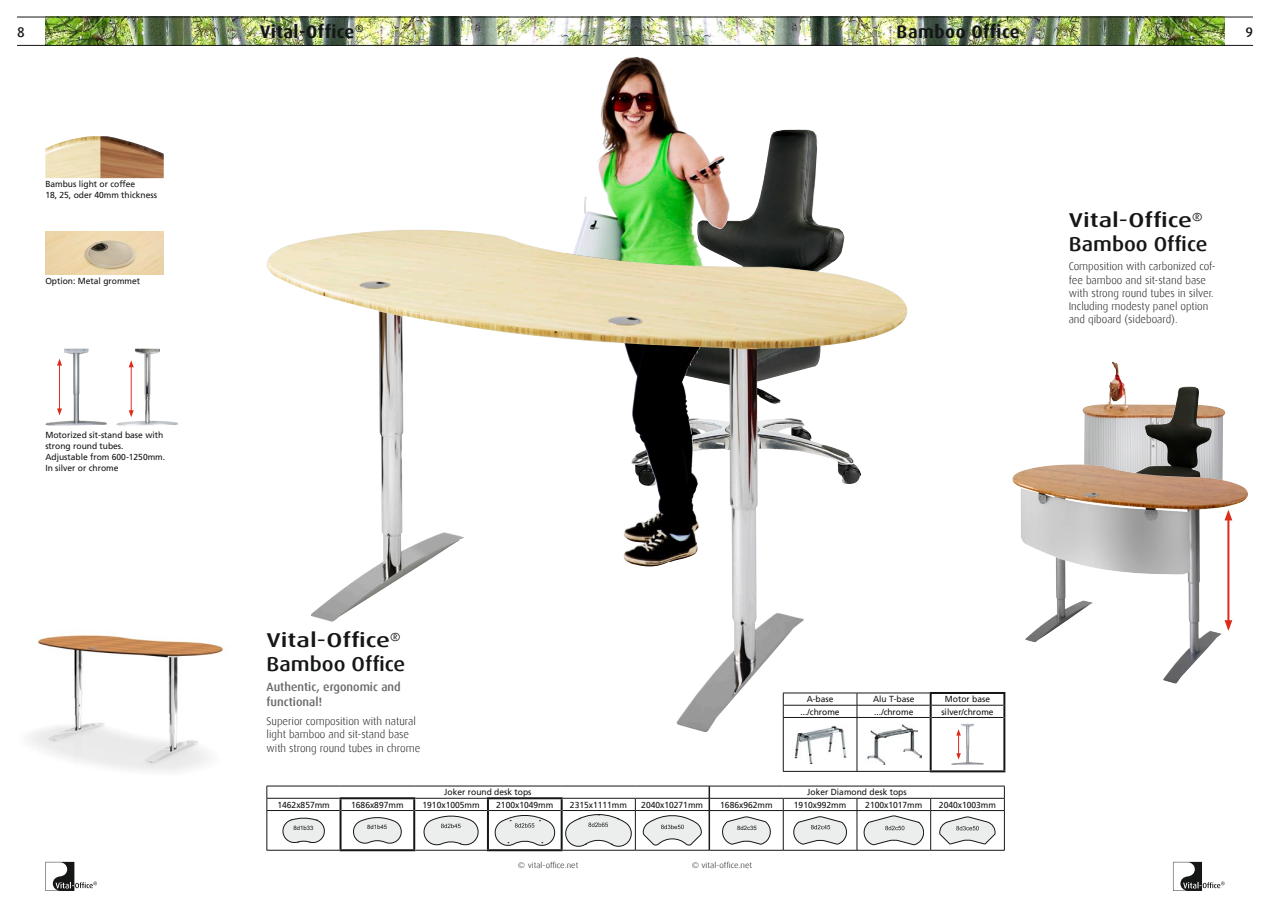
<style>
.page{position:relative;width:1270px;height:908px;background:#fff}
.page>*{position:absolute;margin:0;border:0;box-sizing:border-box;transform-origin:0 0}
.t1{font:500 20px/24px "Dax";color:#151616;scale:1.3 1}
.t2{font:700 18px "Dax";letter-spacing:.025em;color:#151616}
.t3{font:500 14px "Dax";color:#151616}
.t4{font:500 12px/14.4px "Dax";color:#686868}
.t5{font:300 11px/13.2px "Dax";color:#151616}
.t6{font:8.8px/11px "Frutiger LT";color:#151616}
.t7{font:300 8px "Dax";color:#151616;scale:1.1 1}
.t8{font:6px "Arial";color:#151616}
</style>
<div class="page">
<img style="left:45px;top:18px;width:1180px;height:27px">
<svg style="left:45px;top:861px;width:52px;height:29px"></svg>
<hr style="left:17px;top:17px;width:1236px;height:1px;background:#151616">
<hr style="left:17px;top:45px;width:1236px;height:1px;background:#151616">
<svg style="left:1173px;top:861px;width:52px;height:29px"></svg>
<img style="left:633px;top:86px;width:185px;height:111px">
<img style="left:597px;top:57px;width:36px;height:140px">
<img style="left:266px;top:197px;width:641px;height:534px">
<img style="left:45px;top:136px;width:119px;height:42px">
<img style="left:45px;top:231px;width:119px;height:43px">
<img style="left:1082px;top:361px;width:143px;height:103px">
<img style="left:1119px;top:386px;width:93px;height:78px">
<img style="left:1012px;top:464px;width:236px;height:219px">
<hr style="left:1227px;top:516px;width:2px;height:107px;background:#dd2b1c">
<svg style="left:1224px;top:620px;width:8px;height:10px"></svg>
<svg style="left:1224px;top:509px;width:8px;height:11px"></svg>
<img style="left:29px;top:635px;width:195px;height:137px">
<img style="left:45px;top:348px;width:62px;height:77px">
<hr style="left:59px;top:364px;width:1px;height:46px;background:#dd2b1c">
<svg style="left:57px;top:408px;width:5px;height:7px"></svg>
<svg style="left:57px;top:358px;width:5px;height:7px"></svg>
<img style="left:116px;top:348px;width:63px;height:77px">
<hr style="left:131px;top:365px;width:1px;height:46px;background:#dd2b1c">
<svg style="left:129px;top:410px;width:5px;height:7px"></svg>
<svg style="left:129px;top:360px;width:5px;height:7px"></svg>
<div style="left:857px;top:717px;width:74px;height:54px;background:#fff"></div>
<hr style="left:932px;top:704px;width:71px;height:1px;background:#151616">
<hr style="left:932px;top:717px;width:71px;height:1px;background:#151616">
<hr style="left:783px;top:692px;width:74px;height:1px;background:#151616">
<hr style="left:783px;top:704px;width:74px;height:1px;background:#151616">
<svg style="left:783px;top:693px;width:1px;height:24px"></svg>
<hr style="left:783px;top:717px;width:74px;height:1px;background:#151616">
<hr style="left:783px;top:717px;width:1px;height:53px;background:#151616">
<hr style="left:783px;top:770px;width:74px;height:1px;background:#151616">
<hr style="left:857px;top:704px;width:73px;height:1px;background:#151616">
<hr style="left:857px;top:717px;width:73px;height:1px;background:#151616">
<hr style="left:857px;top:692px;width:73px;height:1px;background:#151616">
<svg style="left:857px;top:693px;width:1px;height:24px"></svg>
<hr style="left:857px;top:717px;width:1px;height:53px;background:#151616">
<hr style="left:857px;top:770px;width:73px;height:1px;background:#151616">
<hr style="left:930px;top:691px;width:75px;height:2px;background:#151616">
<svg style="left:930px;top:693px;width:2px;height:24px"></svg>
<svg style="left:1003px;top:693px;width:2px;height:24px"></svg>
<hr style="left:930px;top:717px;width:2px;height:53px;background:#151616">
<hr style="left:1003px;top:717px;width:2px;height:53px;background:#151616">
<hr style="left:930px;top:770px;width:75px;height:2px;background:#151616">
<img style="left:793px;top:724px;width:54px;height:39px">
<img style="left:867px;top:724px;width:54px;height:40px">
<img style="left:951px;top:724px;width:33px;height:40px">
<svg style="left:956px;top:729px;width:5px;height:30px"></svg>
<hr style="left:857px;top:797px;width:74px;height:1px;background:#151616">
<hr style="left:857px;top:810px;width:74px;height:1px;background:#151616">
<hr style="left:931px;top:810px;width:74px;height:1px;background:#151616">
<hr style="left:857px;top:849px;width:74px;height:1px;background:#151616">
<hr style="left:709px;top:785px;width:74px;height:1px;background:#151616">
<hr style="left:783px;top:785px;width:74px;height:1px;background:#151616">
<hr style="left:857px;top:785px;width:74px;height:1px;background:#151616">
<hr style="left:931px;top:785px;width:74px;height:1px;background:#151616">
<hr style="left:709px;top:797px;width:74px;height:1px;background:#151616">
<hr style="left:783px;top:797px;width:74px;height:1px;background:#151616">
<svg style="left:783px;top:798px;width:1px;height:12px"></svg>
<svg style="left:857px;top:798px;width:1px;height:12px"></svg>
<hr style="left:709px;top:810px;width:74px;height:1px;background:#151616">
<hr style="left:783px;top:810px;width:74px;height:1px;background:#151616">
<hr style="left:783px;top:810px;width:1px;height:39px;background:#151616">
<hr style="left:857px;top:810px;width:1px;height:39px;background:#151616">
<hr style="left:709px;top:849px;width:74px;height:1px;background:#151616">
<hr style="left:783px;top:849px;width:74px;height:1px;background:#151616">
<hr style="left:931px;top:797px;width:74px;height:1px;background:#151616">
<svg style="left:930px;top:798px;width:1px;height:12px"></svg>
<svg style="left:1004px;top:786px;width:1px;height:24px"></svg>
<hr style="left:930px;top:810px;width:1px;height:39px;background:#151616">
<hr style="left:1004px;top:810px;width:1px;height:39px;background:#151616">
<hr style="left:931px;top:849px;width:74px;height:1px;background:#151616">
<svg style="left:722px;top:816px;width:49px;height:28px"></svg>
<svg style="left:793px;top:816px;width:54px;height:28px"></svg>
<svg style="left:864px;top:815px;width:60px;height:29px"></svg>
<svg style="left:939px;top:816px;width:57px;height:27px"></svg>
<hr style="left:563px;top:797px;width:72px;height:1px;background:#151616">
<hr style="left:635px;top:797px;width:74px;height:1px;background:#151616">
<svg style="left:709px;top:785px;width:1px;height:25px"></svg>
<hr style="left:489px;top:809px;width:72px;height:1px;background:#151616">
<hr style="left:635px;top:809px;width:74px;height:1px;background:#151616">
<hr style="left:635px;top:810px;width:1px;height:39px;background:#151616">
<hr style="left:709px;top:810px;width:1px;height:39px;background:#151616">
<hr style="left:563px;top:849px;width:72px;height:1px;background:#151616">
<hr style="left:635px;top:849px;width:74px;height:1px;background:#151616">
<hr style="left:267px;top:785px;width:74px;height:1px;background:#151616">
<hr style="left:341px;top:785px;width:73px;height:1px;background:#151616">
<hr style="left:414px;top:785px;width:74px;height:1px;background:#151616">
<hr style="left:488px;top:785px;width:74px;height:1px;background:#151616">
<hr style="left:562px;top:785px;width:73px;height:1px;background:#151616">
<hr style="left:635px;top:785px;width:74px;height:1px;background:#151616">
<hr style="left:267px;top:797px;width:73px;height:1px;background:#151616">
<svg style="left:267px;top:785px;width:1px;height:24px"></svg>
<hr style="left:267px;top:809px;width:73px;height:1px;background:#151616">
<hr style="left:267px;top:810px;width:1px;height:39px;background:#151616">
<hr style="left:342px;top:809px;width:71px;height:1px;background:#151616">
<hr style="left:267px;top:849px;width:73px;height:1px;background:#151616">
<hr style="left:415px;top:809px;width:72px;height:1px;background:#151616">
<hr style="left:415px;top:797px;width:72px;height:1px;background:#151616">
<hr style="left:415px;top:849px;width:72px;height:1px;background:#151616">
<hr style="left:487px;top:796px;width:76px;height:2px;background:#151616">
<svg style="left:487px;top:798px;width:2px;height:12px"></svg>
<hr style="left:487px;top:810px;width:2px;height:38px;background:#151616">
<hr style="left:561px;top:810px;width:2px;height:38px;background:#151616">
<hr style="left:487px;top:848px;width:76px;height:2px;background:#151616">
<hr style="left:340px;top:796px;width:75px;height:2px;background:#151616">
<svg style="left:340px;top:798px;width:2px;height:12px"></svg>
<svg style="left:413px;top:798px;width:2px;height:12px"></svg>
<hr style="left:340px;top:810px;width:2px;height:38px;background:#151616">
<hr style="left:413px;top:810px;width:2px;height:38px;background:#151616">
<hr style="left:340px;top:848px;width:75px;height:2px;background:#151616">
<svg style="left:283px;top:817px;width:42px;height:25px"></svg>
<svg style="left:353px;top:817px;width:49px;height:26px"></svg>
<svg style="left:423px;top:815px;width:56px;height:29px"></svg>
<svg style="left:495px;top:815px;width:60px;height:30px"></svg>
<svg style="left:561px;top:798px;width:75px;height:48px"></svg>
<svg style="left:643px;top:815px;width:59px;height:30px"></svg>
<h2 class="t2" style="left:260px;top:22px;width:105px">Vital-Office<sup>®</sup></h2>
<h2 class="t2" style="left:897px;top:22px;width:125px">Bamboo Office</h2>
<h3 class="t3" style="left:17px;top:24px;width:9px">8</h3>
<h3 class="t3" style="left:1245px;top:24px;width:9px">9</h3>
<p class="t6" style="left:45px;top:179px;width:113px">Bambus light or coffee<br>18, 25, oder 40mm thickness</p>
<p class="t6" style="left:45px;top:275px;width:96px">Option: Metal grommet</p>
<p class="t6" style="left:45px;top:429px;width:121px">Motorized sit-stand base with strong round tubes.<br>Adjustable from 600-1250mm.<br>In silver or chrome</p>
<h1 class="t1" style="left:1069px;top:208px;width:108px">Vital-Office<sup>®<br></sup>Bamboo Office</h1>
<p class="t5" style="left:1069px;top:260px;width:148px">Composition with carbonized cof&shy;fee bamboo and sit-stand base with strong round tubes in silver.<br>Including modesty panel option and qiboard (sideboard).</p>
<h1 class="t1" style="left:267px;top:628px;width:108px">Vital-Office<sup>®<br></sup>Bamboo Office</h1>
<h3 class="t4" style="left:267px;top:680px;width:136px">Authentic, ergonomic and functional!</h3>
<p class="t5" style="left:267px;top:714px;width:155px">Superior composition with natural light bamboo and sit-stand base with strong round tubes in chrome</p>
<p class="t6" style="left:444px;top:786px;width:89px">Joker round desk tops</p>
<p class="t6" style="left:277px;top:798px;width:54px">1462x857mm</p>
<p class="t6" style="left:351px;top:798px;width:54px">1686x897mm</p>
<p class="t6" style="left:423px;top:798px;width:59px">1910x1005mm</p>
<p class="t6" style="left:496px;top:798px;width:59px">2100x1049mm</p>
<p class="t6" style="left:570px;top:798px;width:59px">2315x1111mm</p>
<p class="t6" style="left:641px;top:798px;width:63px">2040x10271mm</p>
<p class="t8" style="left:293px;top:823px;width:22px">8d1b33</p>
<p class="t8" style="left:367px;top:823px;width:22px">8d1b45</p>
<p class="t6" style="left:807px;top:693px;width:28px">A-base</p>
<p class="t6" style="left:873px;top:693px;width:43px">Alu T-base</p>
<p class="t6" style="left:945px;top:693px;width:47px">Motor base</p>
<p class="t6" style="left:801px;top:705px;width:41px">.../chrome</p>
<p class="t6" style="left:874px;top:705px;width:41px">.../chrome</p>
<p class="t6" style="left:941px;top:705px;width:54px">silver/chrome</p>
<p class="t6" style="left:807px;top:786px;width:101px">Joker Diamond desk tops</p>
<p class="t6" style="left:720px;top:798px;width:54px">1686x962mm</p>
<p class="t6" style="left:794px;top:798px;width:54px">1910x992mm</p>
<p class="t6" style="left:865px;top:798px;width:59px">2100x1017mm</p>
<p class="t6" style="left:939px;top:798px;width:59px">2040x1003mm</p>
<p class="t8" style="left:737px;top:823px;width:21px">8d2c35</p>
<p class="t7" style="left:518px;top:860px;width:56px">© vital-office.net</p>
<p class="t7" style="left:692px;top:860px;width:56px">© vital-office.net</p>
</div>
